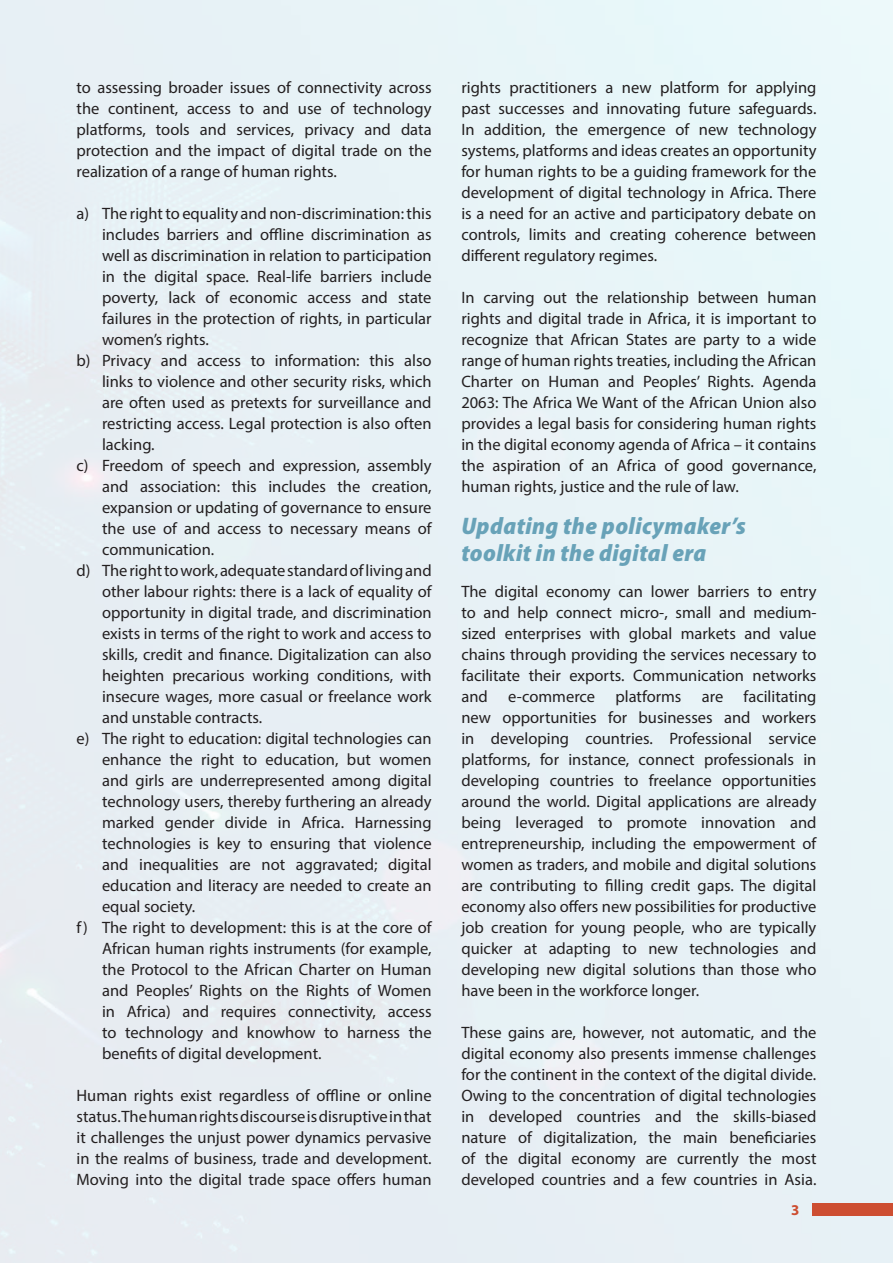
<style>
.page{position:relative;width:893px;height:1263px;background:#fff}
.page>*{position:absolute;margin:0;border:0;box-sizing:border-box;transform-origin:0 0}
._04_Subhead1{font:italic 900 semi-condensed 24px/27px "Myriad Pro";letter-spacing:.015em;color:#68a2b8}
._01_BodyText{font:16.5px/21px "Myriad Pro";color:#231f20;text-align:justify}
.t1{font:700 15px "Myriad Pro";color:#cd4e31}
</style>
<div class="page">
<div style="left:812px;top:1203px;width:81px;height:13px;background:#cd4e31"></div>
<p class="_01_BodyText" style="left:77px;top:77px;width:357px">to assessing broader issues of connectivity across the continent, access to and use of technology platforms, tools and services, privacy and data protection and the impact of digital trade on the realization of a range of human rights.</p>
<p class="_01_BodyText" style="left:102px;top:203px;width:331px;text-indent:-26px">a) The right to equality and non-discrimination: this includes barriers and offline discrimination as well as discrimination in relation to participation in the digital space. Real-life barriers include poverty, lack of economic access and state failures in the protection of rights, in particular women’s rights.</p>
<p class="_01_BodyText" style="left:102px;top:350px;width:331px;text-indent:-26px">b) Privacy and access to information: this also links to violence and other security risks, which are often used as pretexts for surveillance and restricting access. Legal protection is also often lacking.</p>
<p class="_01_BodyText" style="left:102px;top:455px;width:331px;text-indent:-26px">c) Freedom of speech and expression, assembly and association: this includes the creation, expansion or updating of governance to ensure the use of and access to necessary means of communication.</p>
<p class="_01_BodyText" style="left:102px;top:560px;width:331px;text-indent:-26px">d) The right to work, adequate standard of living and other labour rights: there is a lack of equality of opportunity in digital trade, and discrimination exists in terms of the right to work and access to skills, credit and finance. Digitalization can also heighten precarious working conditions, with insecure wages, more casual or freelance work and unstable contracts.</p>
<p class="_01_BodyText" style="left:102px;top:728px;width:331px;text-indent:-26px">e) The right to education: digital technologies can enhance the right to education, but women and girls are underrepresented among digital technology users, thereby furthering an already marked gender divide in Africa. Harnessing technologies is key to ensuring that violence and inequalities are not aggravated; digital education and literacy are needed to create an equal society.</p>
<p class="_01_BodyText" style="left:102px;top:917px;width:331px;text-indent:-26px">f) The right to development: this is at the core of African human rights instruments (for example, the Protocol to the African Charter on Human and Peoples’ Rights on the Rights of Women in Africa) and requires connectivity, access to technology and knowhow to harness the benefits of digital development.</p>
<p class="_01_BodyText" style="left:77px;top:1085px;width:357px">Human rights exist regardless of offline or online status. The human rights discourse is disruptive in that it challenges the unjust power dynamics pervasive in the realms of business, trade and development.<br>Moving into the digital trade space offers human</p>
<p class="_01_BodyText" style="left:461px;top:77px;width:357px">rights practitioners a new platform for applying past successes and innovating future safeguards.<br>In addition, the emergence of new technology systems, platforms and ideas creates an opportunity for human rights to be a guiding framework for the development of digital technology in Africa. There is a need for an active and participatory debate on controls, limits and creating coherence between different regulatory regimes.</p>
<p class="_01_BodyText" style="left:461px;top:287px;width:357px">In carving out the relationship between human rights and digital trade in Africa, it is important to recognize that African States are party to a wide range of human rights treaties, including the African Charter on Human and Peoples’ Rights. Agenda 2063: The Africa We Want of the African Union also provides a legal basis for considering human rights in the digital economy agenda of Africa – it contains the aspiration of an Africa of good governance, human rights, justice and the rule of law.</p>
<p class="_04_Subhead1" style="left:461px;top:512px;width:286px">Updating the policymaker’s toolkit in the digital era</p>
<p class="_01_BodyText" style="left:461px;top:581px;width:357px">The digital economy can lower barriers to entry to and help connect micro-, small and medium&shy;sized enterprises with global markets and value chains through providing the services necessary to facilitate their exports. Communication networks and e-commerce platforms are facilitating new opportunities for businesses and workers in developing countries. Professional service platforms, for instance, connect professionals in developing countries to freelance opportunities around the world. Digital applications are already being leveraged to promote innovation and entrepreneurship, including the empowerment of women as traders, and mobile and digital solutions are contributing to filling credit gaps. The digital economy also offers new possibilities for productive job creation for young people, who are typically quicker at adapting to new technologies and developing new digital solutions than those who have been in the workforce longer.</p>
<p class="_01_BodyText" style="left:461px;top:1022px;width:357px">These gains are, however, not automatic, and the digital economy also presents immense challenges for the continent in the context of the digital divide.<br>Owing to the concentration of digital technologies in developed countries and the skills-biased nature of digitalization, the main beneficiaries of the digital economy are currently the most developed countries and a few countries in Asia.</p>
<p class="t1" style="left:791px;top:1200px;width:10px">3</p>
</div>
